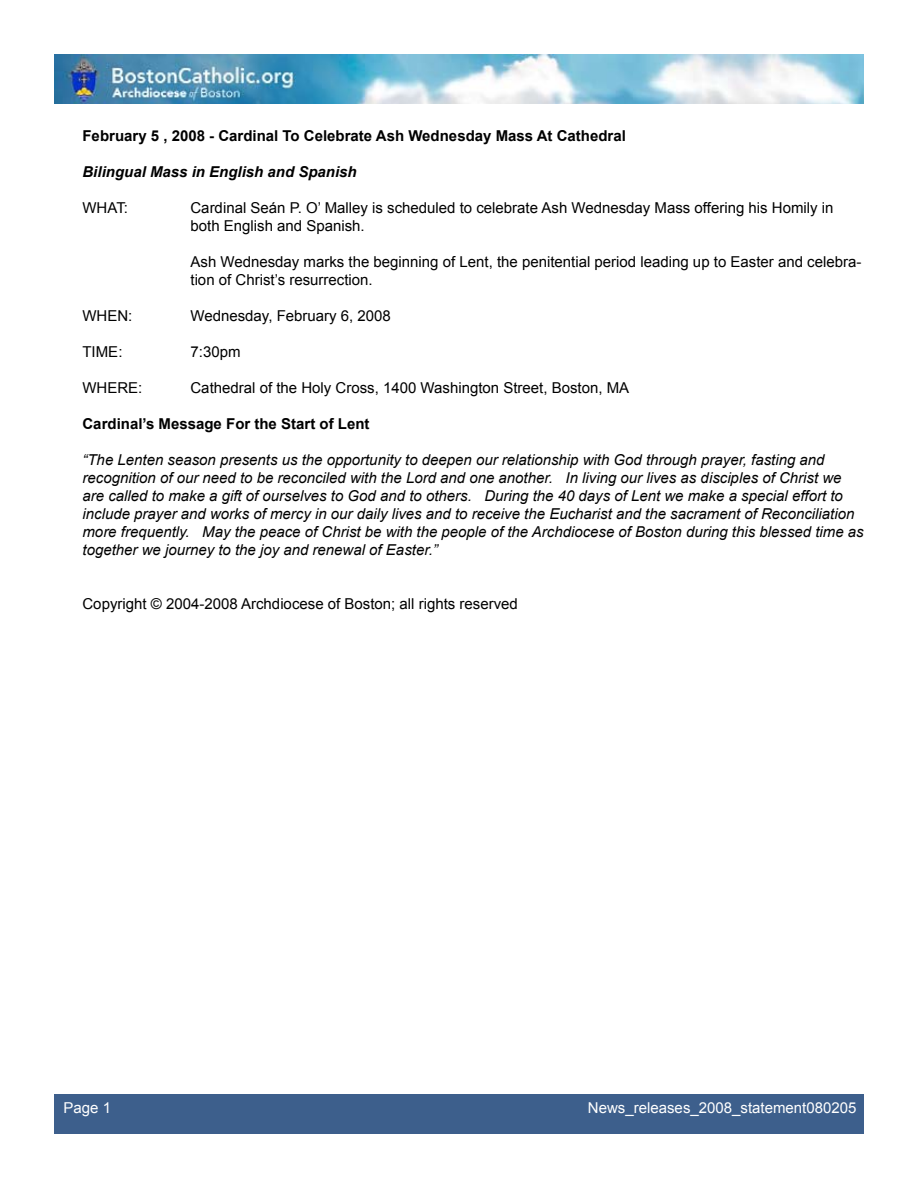
<style>
.page{position:relative;width:918px;height:1188px;background:#fff}
.page>*{position:absolute;margin:0;border:0;box-sizing:border-box;transform-origin:0 0}
.t1{font:italic 15px/18px "Arial";color:#000}
.t2{font:15px/18px "Arial";color:#000}
.t3{font:700 15px "Arial";color:#000}
.t4{font:15px "Arial";color:#fff}
.t5{font:italic 700 15px "Arial";color:#000}
</style>
<div class="page">
<img style="left:54px;top:54px;width:810px;height:50px">
<div style="left:54px;top:1094px;width:810px;height:40px;background:#3d5f8c"></div>
<p class="t3" style="left:82px;top:126px;width:545px">February 5 , 2008 - Cardinal To Celebrate Ash Wednesday Mass At Cathedral</p>
<p class="t5" style="left:82px;top:162px;width:276px">Bilingual Mass in English and Spanish</p>
<p class="t2" style="left:82px;top:199px;width:47px">WHAT:</p>
<p class="t2" style="left:190px;top:199px;width:645px">Cardinal Seán P. O’ Malley is scheduled to celebrate Ash Wednesday Mass offering his Homily in both English and Spanish.</p>
<p class="t2" style="left:190px;top:253px;width:672px">Ash Wednesday marks the beginning of Lent, the penitential period leading up to Easter and celebra&shy;tion of Christ’s resurrection.</p>
<p class="t2" style="left:82px;top:307px;width:51px">WHEN:</p>
<p class="t2" style="left:190px;top:307px;width:202px">Wednesday, February 6, 2008</p>
<p class="t2" style="left:82px;top:343px;width:42px">TIME:</p>
<p class="t2" style="left:190px;top:343px;width:52px">7:30pm</p>
<p class="t2" style="left:82px;top:379px;width:61px">WHERE:</p>
<p class="t2" style="left:190px;top:379px;width:440px">Cathedral of the Holy Cross, 1 400 Washington Street, Boston, MA</p>
<p class="t3" style="left:82px;top:414px;width:289px">Cardinal’s Message For the Start of Lent</p>
<p class="t1" style="left:82px;top:451px;width:783px">“The Lenten season presents us the opportunity to deepen our relationship with God through prayer, fasting and recognition of our need to be reconciled with the Lord and one another. In living our lives as disciples of Christ we are called to make a gift of ourselves to God and to others. During the 40 days of Lent we make a special effort to include prayer and works of mercy in our daily lives and to receive the Eucharist and the sacrament of Reconciliation more frequently. May the peace of Christ be with the people of the Archdiocese of Boston during this blessed time as together we journey to the joy and renewal of Easter.”</p>
<p class="t2" style="left:82px;top:595px;width:437px">Copyright © 2004-2008 Archdiocese of Boston; all rights reserved</p>
<p class="t4" style="left:64px;top:1097px;width:37px">Page</p>
<p class="t4" style="left:588px;top:1097px;width:270px">News_releases_2008_statement080205</p>
</div>
